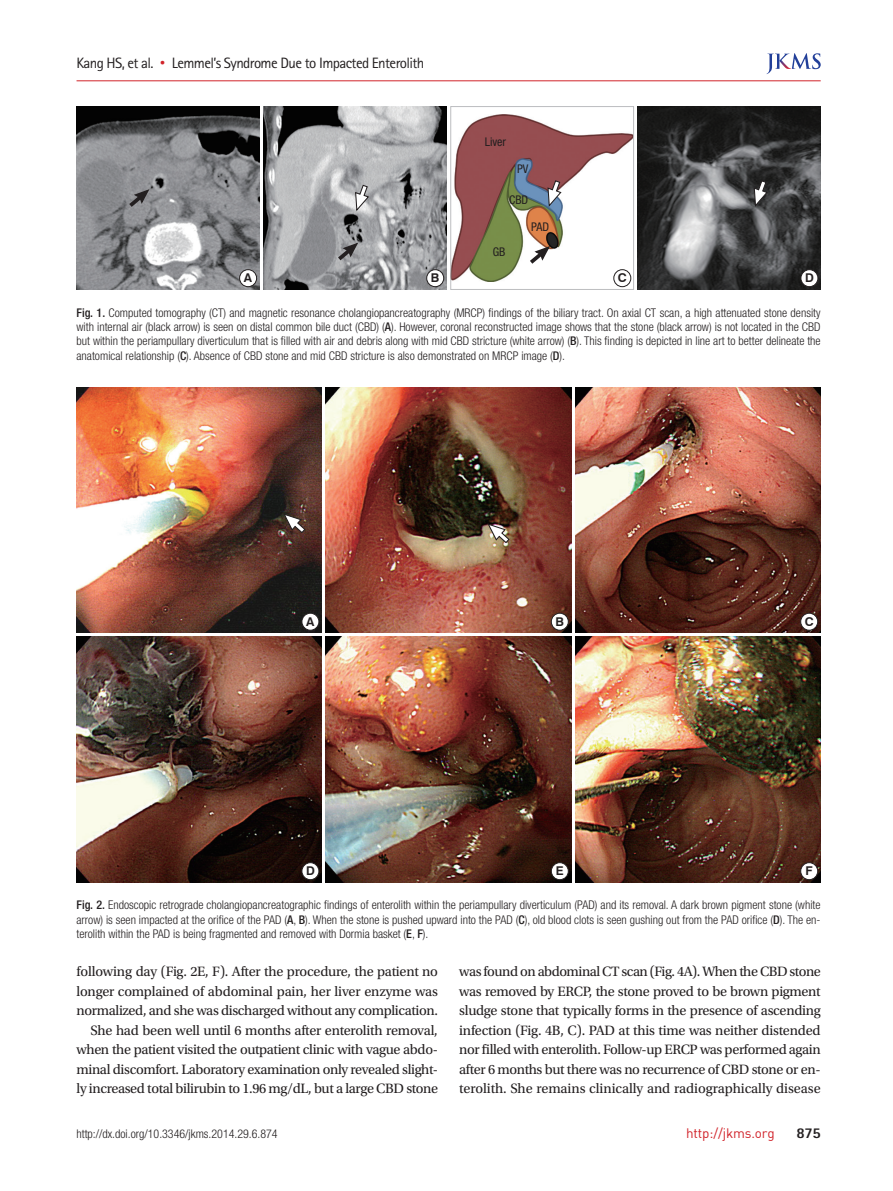
<style>
.page{position:relative;width:893px;height:1191px;background:#fff}
.page>*{position:absolute;margin:0;border:0;box-sizing:border-box;transform-origin:0 0}
.하시라{font:15px "Rotis Sans Serif Std";letter-spacing:-.04em;color:#231f20}
.t1{font:800 15px "Rotis Sans Serif Std";color:#231f20}
.본문{font:14.25px/19.5px "Utopia Std";letter-spacing:-.025em;color:#231f20;text-align:justify}
.t2{font:13.5px "Dinreg";letter-spacing:-.01em;color:#d1232a}
.t3{font:700 12.15px "Swiss 721 BT";color:#231f20}
.표_그림_캡션{font:300 condensed 12px/14.4px "Helvetica Neue LT Std";color:#231f20;text-align:justify}
.그림_지문_8pt{font:condensed 12px "Helvetica Neue LT Std";letter-spacing:-.005em;color:#231f20}
.s1{font-family:"Dotum";color:#d1232a}
.s2{font-weight:500}
</style>
<div class="page">
<hr style="left:77px;top:80px;width:744px;height:1px;background:#d1232a">
<svg style="left:766px;top:53px;width:55px;height:21px"></svg>
<img style="left:77px;top:107px;width:182px;height:182px">
<img style="left:264px;top:107px;width:182px;height:182px">
<img style="left:452px;top:114px;width:180px;height:168px">
<div style="left:450px;top:106px;width:184px;height:184px;border:1px solid #bcbdc0"></div>
<img style="left:638px;top:107px;width:183px;height:182px">
<div style="left:240px;top:270px;width:17px;height:17px;background:#fff;border-radius:50%"></div>
<div style="left:239px;top:269px;width:18px;height:18px;border:1px solid #231f20;border-radius:50%"></div>
<div style="left:427px;top:270px;width:17px;height:17px;background:#fff;border-radius:50%"></div>
<div style="left:426px;top:269px;width:18px;height:18px;border:1px solid #231f20;border-radius:50%"></div>
<div style="left:614px;top:270px;width:17px;height:17px;background:#fff;border-radius:50%"></div>
<div style="left:614px;top:269px;width:17px;height:18px;border:1px solid #231f20;border-radius:50%"></div>
<div style="left:801px;top:270px;width:17px;height:17px;background:#fff;border-radius:50%"></div>
<div style="left:801px;top:269px;width:17px;height:18px;border:1px solid #231f20;border-radius:50%"></div>
<svg style="left:354px;top:184px;width:16px;height:27px"></svg>
<svg style="left:547px;top:179px;width:15px;height:28px"></svg>
<svg style="left:753px;top:179px;width:16px;height:28px"></svg>
<svg style="left:125px;top:188px;width:25px;height:23px"></svg>
<svg style="left:334px;top:242px;width:25px;height:22px"></svg>
<svg style="left:526px;top:245px;width:25px;height:22px"></svg>
<img style="left:77px;top:387px;width:245px;height:245px">
<img style="left:77px;top:637px;width:245px;height:245px">
<img style="left:326px;top:387px;width:245px;height:245px">
<img style="left:326px;top:637px;width:245px;height:245px">
<img style="left:575px;top:387px;width:245px;height:245px">
<img style="left:575px;top:637px;width:245px;height:245px">
<svg style="left:283px;top:513px;width:23px;height:21px"></svg>
<svg style="left:487px;top:523px;width:23px;height:21px"></svg>
<div style="left:302px;top:613px;width:17px;height:17px;background:#fff;border-radius:50%"></div>
<div style="left:302px;top:613px;width:17px;height:17px;border:1px solid #231f20;border-radius:50%"></div>
<div style="left:551px;top:613px;width:17px;height:17px;background:#fff;border-radius:50%"></div>
<div style="left:551px;top:613px;width:17px;height:17px;border:1px solid #231f20;border-radius:50%"></div>
<div style="left:801px;top:613px;width:17px;height:17px;background:#fff;border-radius:50%"></div>
<div style="left:800px;top:613px;width:18px;height:17px;border:1px solid #231f20;border-radius:50%"></div>
<div style="left:302px;top:862px;width:17px;height:17px;background:#fff;border-radius:50%"></div>
<div style="left:302px;top:862px;width:17px;height:18px;border:1px solid #231f20;border-radius:50%"></div>
<div style="left:551px;top:862px;width:17px;height:17px;background:#fff;border-radius:50%"></div>
<div style="left:551px;top:862px;width:17px;height:18px;border:1px solid #231f20;border-radius:50%"></div>
<div style="left:801px;top:862px;width:17px;height:17px;background:#fff;border-radius:50%"></div>
<div style="left:800px;top:862px;width:18px;height:18px;border:1px solid #231f20;border-radius:50%"></div>
<p class="하시라" style="left:77px;top:54px;width:349px">Kang HS, et al. <span class="s1">•</span> Lemmel’s Syndrome Due to Impacted Enterolith</p>
<p class="그림_지문_8pt" style="left:485px;top:135px;width:23px">Liver</p>
<p class="그림_지문_8pt" style="left:517px;top:161px;width:13px">PV</p>
<p class="그림_지문_8pt" style="left:509px;top:192px;width:21px">CBD</p>
<p class="그림_지문_8pt" style="left:493px;top:245px;width:14px">GB</p>
<p class="그림_지문_8pt" style="left:531px;top:220px;width:19px">PAD</p>
<p class="t3" style="left:244px;top:271px;width:10px">A</p>
<p class="t3" style="left:431px;top:271px;width:10px">B</p>
<p class="t3" style="left:618px;top:271px;width:10px">C</p>
<p class="t3" style="left:805px;top:271px;width:10px">D</p>
<p class="표_그림_캡션" style="left:77px;top:305px;width:746px"><span class="s2">Fig. 1.</span> Computed tomography (CT) and magnetic resonance cholangiopancreatography (MRCP) findings of the biliary tract. On axial CT scan, a high attenuated stone density with internal air (black arrow) is seen on distal common bile duct (CBD) (<span class="s2">A</span>). However, coronal reconstructed image shows that the stone (black arrow) is not located in the CBD but within the periampullary diverticulum that is filled with air and debris along with mid CBD stricture (white arrow) (<span class="s2">B</span>). This finding is depicted in line art to better delineate the anatomical relationship (<span class="s2">C</span>). Absence of CBD stone and mid CBD stricture is also demonstrated on MRCP image (<span class="s2">D</span>).</p>
<p class="t3" style="left:306px;top:614px;width:10px">A</p>
<p class="t3" style="left:556px;top:614px;width:10px">B</p>
<p class="t3" style="left:805px;top:614px;width:10px">C</p>
<p class="t3" style="left:306px;top:863px;width:10px">D</p>
<p class="t3" style="left:556px;top:863px;width:9px">E</p>
<p class="t3" style="left:806px;top:863px;width:9px">F</p>
<p class="표_그림_캡션" style="left:77px;top:897px;width:745px"><span class="s2">Fig. 2.</span> Endoscopic retrograde cholangiopancreatographic findings of enterolith within the periampullary diverticulum (PAD) and its removal. A dark brown pigment stone (white arrow) is seen impacted at the orifice of the PAD (<span class="s2">A</span>, <span class="s2">B</span>). When the stone is pushed upward into the PAD (<span class="s2">C</span>), old blood clots is seen gushing out from the PAD orifice (<span class="s2">D</span>). The en&shy;terolith within the PAD is being fragmented and removed with Dormia basket (<span class="s2">E</span>, <span class="s2">F</span>).</p>
<p class="본문" style="left:77px;top:962px;width:363px">following day (Fig. 2E, F). After the procedure, the patient no longer complained of abdominal pain, her liver enzyme was normalized, and she was discharged without any complication.</p>
<p class="본문" style="left:77px;top:1020px;width:363px;text-align:left;text-indent:14px">She had been well until 6 months after enterolith removal, when the patient visited the outpatient clinic with vague abdo&shy;minal discomfort. Laboratory examination only revealed slight&shy;ly increased total bilirubin to 1.96 mg/dL, but a large CBD stone</p>
<p class="본문" style="left:459px;top:962px;width:363px">was found on abdominal CT scan (Fig. 4A). When the CBD stone was removed by ERCP, the stone proved to be brown pigment sludge stone that typically forms in the presence of ascending infection (Fig. 4B, C). PAD at this time was neither distended nor filled with enterolith. Follow-up ERCP was performed again after 6 months but there was no recurrence of CBD stone or en&shy;terolith. She remains clinically and radiographically disease</p>
<p class="표_그림_캡션" style="left:77px;top:1126px;width:203px">http://dx.doi.org/10.3346/jkms.2014.29.6.874</p>
<p class="t2" style="left:686px;top:1124px;width:90px">http://jkms.org</p>
<p class="t1" style="left:796px;top:1123px;width:26px">875</p>
</div>
